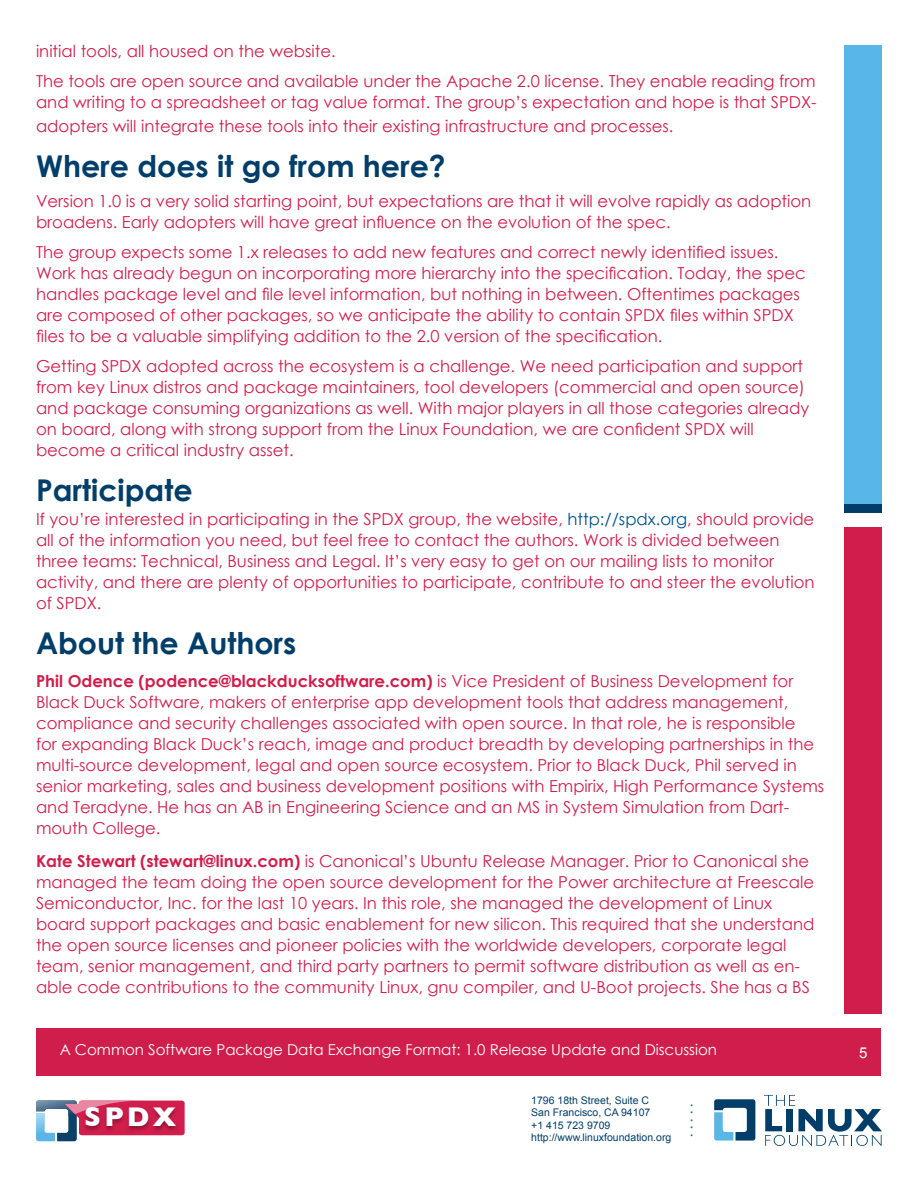
<style>
.page{position:relative;width:918px;height:1188px;background:#fff}
.page>*{position:absolute;margin:0;border:0;box-sizing:border-box;transform-origin:0 0}
.t1{font:700 30px "Century Gothic";color:#003e69}
.t2{font:700 27.6px "Gill Sans";color:#fff}
.t3{font:16.5px/21px "Century Gothic";color:#d01e4c}
.t4{font:15px "Century Gothic";color:#fff}
.t5{font:15px "Century Gothic";color:#1e7f3d}
.t6{font:15px "Arial";color:#fff}
.t7{font:10.5px/12.6px "Arial";color:#003e69}
.s1{color:#005187}
.s2{font-weight:700}
</style>
<div class="page">
<div style="left:37px;top:1029px;width:844px;height:47px;background:#d01e4c"></div>
<svg style="left:714px;top:1099px;width:41px;height:42px"></svg>
<svg style="left:764px;top:1095px;width:118px;height:51px"></svg>
<div style="left:844px;top:45px;width:37px;height:459px;background:#58b7e7"></div>
<div style="left:844px;top:504px;width:37px;height:9px;background:#003e69"></div>
<div style="left:844px;top:527px;width:37px;height:486px;background:#d01e4c"></div>
<svg style="left:36px;top:1100px;width:147px;height:41px"></svg>
<img style="left:79px;top:1101px;width:106px;height:40px">
<p class="t3" style="left:36px;top:41px;width:301px">initial tools, all housed on the website.</p>
<p class="t3" style="left:36px;top:71px;width:782px">The tools are open source and available under the Apache 2.0 license. They enable reading from and writing to a spreadsheet or tag value format. The group’s expectation and hope is that SPDX-</p>
<p class="t3" style="left:36px;top:116px;width:639px">adopters will integrate these tools into their existing infrastructure and processes.</p>
<p class="t1" style="left:36px;top:144px;width:411px">Where does it go from here?</p>
<p class="t3" style="left:36px;top:191px;width:777px">Version 1.0 is a very solid starting point, but expectations are that it will evolve rapidly as adoption broadens. Early adopters will have great influence on the evolution of the spec.</p>
<p class="t3" style="left:36px;top:242px;width:771px">The group expects some 1.x releases to add new features and correct newly identified issues.<br>Work has already begun on incorporating more hierarchy into the specification. Today, the spec handles package level and file level information, but nothing in between. Oftentimes packages are composed of other packages, so we anticipate the ability to contain SPDX files within SPDX files to be a valuable simplifying addition to the 2.0 version of the specification.</p>
<p class="t3" style="left:36px;top:356px;width:775px">Getting SPDX adopted across the ecosystem is a challenge. We need participation and support from key Linux distros and package maintainers, tool developers (commercial and open source) and package consuming organizations as well. With major players in all those categories already on board, along with strong support from the Linux Foundation, we are confident SPDX will become a critical industry asset.</p>
<p class="t1" style="left:36px;top:468px;width:158px">Participate</p>
<p class="t3" style="left:36px;top:509px;width:780px">If you’re interested in participating in the SPDX group, the website, <span class="s1">http://spdx.org</span>, should provide all of the information you need, but feel free to contact the authors. Work is divided between three teams: Technical, Business and Legal. It’s very easy to get on our mailing lists to monitor activity, and there are plenty of opportunities to participate, contribute to and steer the evolution of SPDX.</p>
<p class="t1" style="left:36px;top:621px;width:262px">About the Authors</p>
<p class="t3" style="left:36px;top:671px;width:790px"><span class="s2">Phil Odence (podence@blackducksoftware.com)</span> is Vice President of Business Development for Black Duck Software, makers of enterprise app development tools that address management, compliance and security challenges associated with open source. In that role, he is responsible<br>for expanding Black Duck’s reach, image and product breadth by developing partnerships in the multi-source development, legal and open source ecosystem. Prior to Black Duck, Phil served in senior marketing, sales and business development positions with Empirix, High Performance Systems and Teradyne. He has an AB in Engineering Science and an MS in System Simulation from Dart&shy;mouth College.</p>
<p class="t3" style="left:36px;top:851px;width:780px"><span class="s2">Kate Stewart (stewart@linux.com)</span> is Canonical’s Ubuntu Release Manager. Prior to Canonical she managed the team doing the open source development for the Power architecture at Freescale Semiconductor, Inc. for the last 10 years. In this role, she managed the development of Linux board support packages and basic enablement for new silicon. This required that she understand the open source licenses and pioneer policies with the worldwide developers, corporate legal team, senior management, and third party partners to permit software distribution as well as en&shy;able code contributions to the community Linux, gnu compiler, and U-Boot projects. She has a BS</p>
<p class="t4" style="left:60px;top:1039px;width:659px">A Common Software Package Data Exchange Format: 1.0 Release Update and Discussion</p>
<p class="t6" style="left:859px;top:1043px;width:10px">5</p>
<h2 class="t2" style="left:84px;top:1101px;width:94px">SPDX</h2>
<p class="t7" style="left:531px;top:1094px;width:142px">1796 18th Street, Suite C<br>San Francisco, CA 94107<br>+1 415 723 9709 http://www.linuxfoundation.org</p>
<p class="t5" style="left:689px;top:1090px;width:6px">.</p>
<p class="t5" style="left:689px;top:1097px;width:6px">.</p>
<p class="t5" style="left:689px;top:1105px;width:6px">.</p>
<p class="t5" style="left:689px;top:1112px;width:6px">.</p>
<p class="t5" style="left:689px;top:1120px;width:6px">.</p>
</div>
